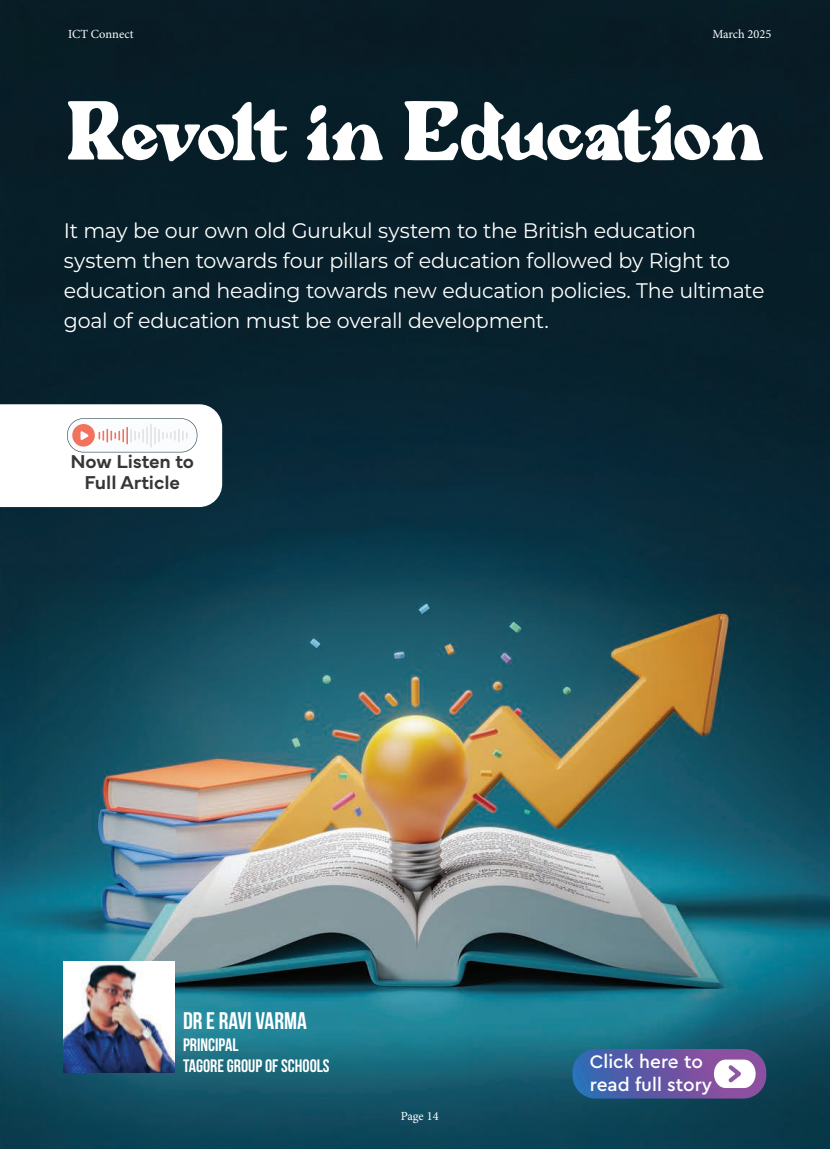
<style>
.page{position:relative;width:830px;height:1149px;background:#fff}
.page>*{position:absolute;margin:0;border:0;box-sizing:border-box;transform-origin:0 0}
.t1{font:87px "Quinlliyk";color:#fff}
.t2{font:700 24px "Bebas Neue";color:#fff}
.t3{font:21px/30px "Montserrat";letter-spacing:-.015em;color:#fff}
.t4{font:600 19.5px/20.5px "Mundial";letter-spacing:-.005em;color:#353635;text-align:center}
.t5{font:500 19.05px/22.8px "Cera Pro";color:#fff}
.t6{font:700 18px/21.6px "Bebas Neue";color:#fff}
.t7{font:12.45px "Minion Pro";letter-spacing:-.005em;color:#fff}
</style>
<div class="page">
<img style="left:0;top:0;width:829px;height:1148px">
<img style="left:64px;top:961px;width:110px;height:110px">
<svg style="left:0;top:404px;width:222px;height:103px"></svg>
<svg style="left:572px;top:1048px;width:194px;height:50px;background:#6d68aa"></svg>
<p class="t7" style="left:68px;top:26px;width:67px">ICT Connect</p>
<p class="t7" style="left:712px;top:26px;width:60px">March 2025</p>
<h1 class="t1" style="left:66px;top:76px;width:698px">Revolt in Education</h1>
<p class="t3" style="left:64px;top:214px;width:701px">It may be our own old Gurukul system to the British education system then towards four pillars of education followed by Right to education and heading towards new education policies. The ultimate goal of education must be overall development.</p>
<p class="t4" style="left:70px;top:449px;width:125px">Now Listen to<br>Full Article</p>
<p class="t2" style="left:183px;top:1007px;width:125px">DR E RAVI VARMA</p>
<p class="t6" style="left:183px;top:1033px;width:148px">PRINCIPAL<br>TAGORE GROUP OF SCHOOLS</p>
<p class="t7" style="left:400px;top:1107px;width:39px">Page 14</p>
<p class="t5" style="left:589px;top:1049px;width:124px">Click here to read full story</p>
</div>
